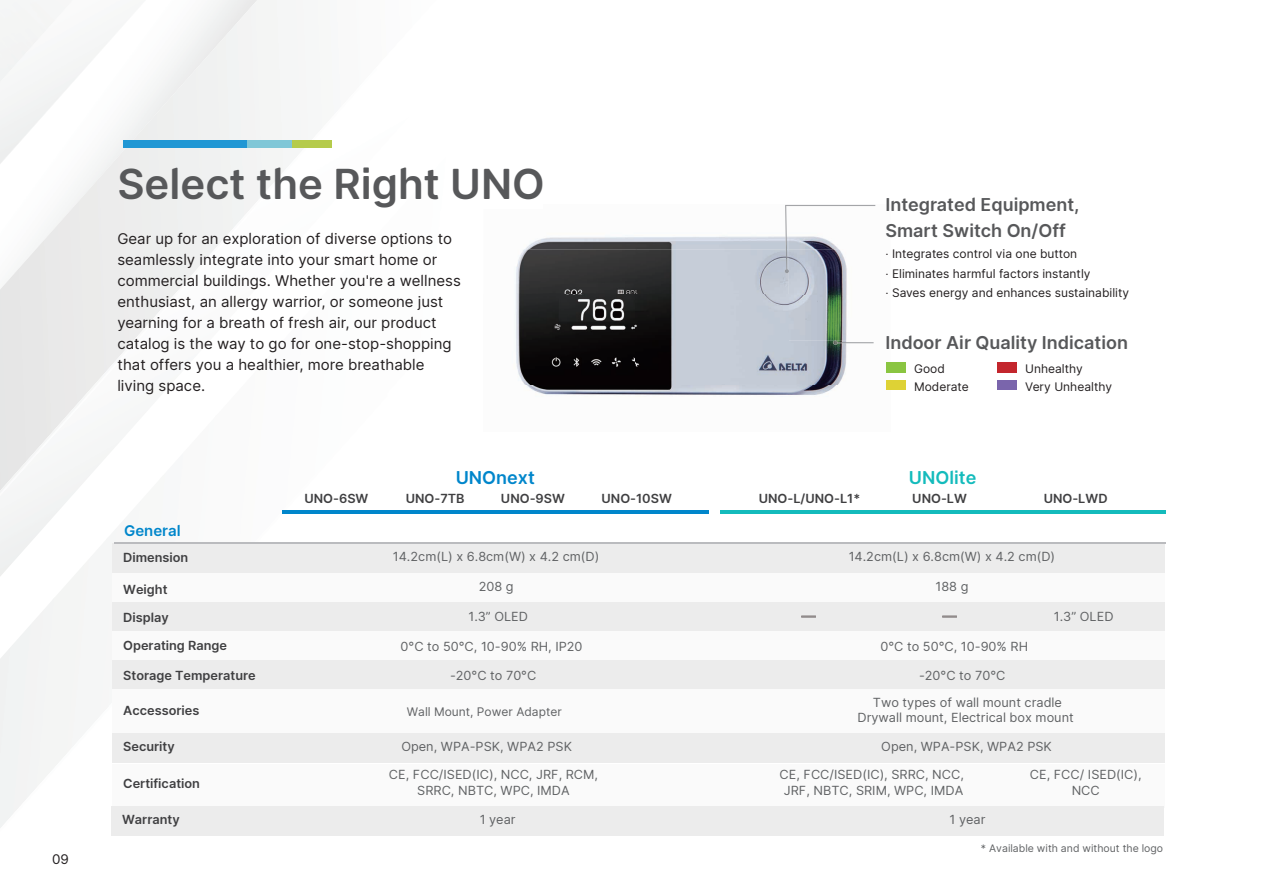
<style>
.page{position:relative;width:1263px;height:893px;background:#fff}
.page>*{position:absolute;margin:0;border:0;box-sizing:border-box;transform-origin:0 0}
.t1{font:600 42px "Delta Sans";color:#57585a}
.t2{font:600 18px/25.7px "Delta Sans";color:#57585a}
.t3{font:600 18px "Delta Sans";color:#0086cb}
.t4{font:600 18px "Delta Sans";color:#14bbbc}
.t5{font:15px/21px "Delta Sans";color:#231f20}
.t6{font:600 15px "Delta Sans";color:#0086cb}
.t7{font:13.5px "Delta Sans";color:#231f20}
.t8{font:12.75px/15.3px "Delta Sans";color:#606264;text-align:center}
.t9{font:600 12.75px "Delta Sans";color:#3f3f41}
.t10{font:12px/19.2px "Delta Sans";color:#231f20}
.t11{font:12px "Delta Sans";color:#606264}
.t12{font:10.5px "Delta Sans";color:#606264}
</style>
<div class="page">
<img style="left:0;top:103px;width:646px;height:725px">
<hr style="left:282px;top:511px;width:427px;height:3px;background:#0086cb">
<div style="left:113px;top:573px;width:1052px;height:30px;background:#fafafa"></div>
<div style="left:113px;top:602px;width:1052px;height:29px;background:#ececec"></div>
<div style="left:113px;top:631px;width:1052px;height:30px;background:#fafafa"></div>
<div style="left:113px;top:660px;width:1052px;height:29px;background:#ececec"></div>
<div style="left:113px;top:690px;width:1052px;height:43px;background:#fafafa"></div>
<hr style="left:720px;top:511px;width:445px;height:3px;background:#14bbbc">
<div style="left:113px;top:733px;width:1052px;height:29px;background:#ececec"></div>
<div style="left:113px;top:764px;width:1052px;height:43px;background:#fafafa"></div>
<div style="left:113px;top:544px;width:1052px;height:29px;background:#ececec"></div>
<div style="left:111px;top:806px;width:1053px;height:29px;background:#ececec"></div>
<svg style="left:943px;top:615px;width:13px;height:3px"></svg>
<img style="left:559px;top:204px;width:317px;height:45px">
<img style="left:483px;top:249px;width:391px;height:182px">
<img style="left:483px;top:204px;width:76px;height:86px">
<img style="left:483px;top:204px;width:75px;height:84px">
<img style="left:483px;top:204px;width:59px;height:4px">
<div style="left:886px;top:362px;width:20px;height:11px;background:#8ac541"></div>
<div style="left:886px;top:380px;width:20px;height:10px;background:#ded235"></div>
<div style="left:997px;top:362px;width:20px;height:11px;background:#c3262d"></div>
<div style="left:997px;top:380px;width:20px;height:10px;background:#7a65ac"></div>
<img style="left:785px;top:205px;width:90px;height:64px">
<svg style="left:785px;top:269px;width:4px;height:4px"></svg>
<img style="left:837px;top:342px;width:37px;height:1px">
<svg style="left:833px;top:340px;width:4px;height:5px"></svg>
<hr style="left:114px;top:542px;width:1052px;height:2px;background:#babbbe">
<div style="left:246px;top:140px;width:46px;height:7px;background:#80c7d7"></div>
<div style="left:292px;top:140px;width:40px;height:7px;background:#b5cb4b"></div>
<div style="left:123px;top:140px;width:123px;height:7px;background:#2097d4"></div>
<p class="t7" style="left:52px;top:849px;width:18px">09</p>
<h1 class="t1" style="left:117px;top:152px;width:429px">Select the Right UNO</h1>
<p class="t5" style="left:117px;top:228px;width:345px">Gear up for an exploration of diverse options to seamlessly integrate into your smart home or commercial buildings. Whether you're a wellness enthusiast, an allergy warrior, or someone just yearning for a breath of fresh air, our product catalog is the way to go for one-stop-shopping that offers you a healthier, more breathable living space.</p>
<h2 class="t2" style="left:885px;top:191px;width:196px">Integrated Equipment,<br>Smart Switch On/Off</h2>
<p class="t10" style="left:885px;top:244px;width:245px">‧ Integrates control via one button<br>‧ Eliminates harmful factors instantly<br>‧ Saves energy and enhances sustainability</p>
<h2 class="t2" style="left:885px;top:329px;width:244px">Indoor Air Quality Indication</h2>
<p class="t10" style="left:914px;top:359px;width:56px;line-height:18px">Good<br>Moderate</p>
<p class="t10" style="left:1025px;top:358px;width:59px">Unhealthy</p>
<p class="t10" style="left:1025px;top:376px;width:88px">Very Unhealthy</p>
<h2 class="t3" style="left:456px;top:463px;width:81px">UNOnext</h2>
<h2 class="t4" style="left:909px;top:463px;width:69px">UNOlite</h2>
<p class="t6" style="left:124px;top:520px;width:58px">General</p>
<p class="t9" style="left:123px;top:547px;width:67px">Dimension</p>
<p class="t9" style="left:123px;top:579px;width:46px">Weight</p>
<p class="t9" style="left:123px;top:608px;width:47px">Display</p>
<p class="t9" style="left:123px;top:636px;width:105px">Operating Range</p>
<p class="t9" style="left:123px;top:666px;width:134px">Storage Temperature</p>
<p class="t9" style="left:123px;top:701px;width:78px">Accessories</p>
<p class="t9" style="left:123px;top:737px;width:53px">Security</p>
<p class="t9" style="left:123px;top:774px;width:78px">Certification</p>
<p class="t9" style="left:122px;top:810px;width:59px">Warranty</p>
<p class="t9" style="left:304px;top:489px;width:66px">UNO-6SW</p>
<p class="t9" style="left:406px;top:489px;width:60px">UNO-7TB</p>
<p class="t9" style="left:501px;top:489px;width:66px">UNO-9SW</p>
<p class="t9" style="left:601px;top:489px;width:72px">UNO-10SW</p>
<p class="t9" style="left:759px;top:489px;width:103px">UNO-L/UNO-L1*</p>
<p class="t9" style="left:912px;top:489px;width:56px">UNO-LW</p>
<p class="t9" style="left:1044px;top:489px;width:65px">UNO-LWD</p>
<p class="t8" style="left:393px;top:548px;width:208px">14.2cm(L) x 6.8cm(W) x 4.2 cm(D)</p>
<p class="t8" style="left:849px;top:548px;width:208px">14.2cm(L) x 6.8cm(W) x 4.2 cm(D)</p>
<p class="t8" style="left:479px;top:578px;width:36px">208 g</p>
<p class="t8" style="left:935px;top:578px;width:34px">188 g</p>
<p class="t8" style="left:468px;top:608px;width:61px">1.3” OLED</p>
<p class="t8" style="left:1054px;top:608px;width:61px">1.3” OLED</p>
<p class="t8" style="left:401px;top:639px;width:183px">0°C to 50°C, 10-90% RH, IP20</p>
<p class="t8" style="left:880px;top:639px;width:149px">0°C to 50°C, 10-90% RH</p>
<p class="t8" style="left:450px;top:667px;width:88px">-20°C to 70°C</p>
<p class="t8" style="left:919px;top:667px;width:88px">-20°C to 70°C</p>
<p class="t11" style="left:407px;top:702px;width:156px">Wall Mount, Power Adapter</p>
<p class="t8" style="left:857px;top:695px;width:218px">Two types of wall mount cradle<br>Drywall mount, Electrical box mount</p>
<p class="t8" style="left:401px;top:738px;width:172px">Open, WPA-PSK, WPA2 PSK</p>
<p class="t8" style="left:881px;top:738px;width:172px">Open, WPA-PSK, WPA2 PSK</p>
<p class="t8" style="left:389px;top:767px;width:211px">CE, FCC/ISED(IC), NCC, JRF, RCM,<br>SRRC, NBTC, WPC, IMDA</p>
<p class="t8" style="left:779px;top:767px;width:186px">CE, FCC/ISED(IC), SRRC, NCC,<br>JRF, NBTC, SRIM, WPC, IMDA</p>
<p class="t8" style="left:480px;top:811px;width:37px">1 year</p>
<p class="t8" style="left:949px;top:811px;width:37px">1 year</p>
<p class="t8" style="left:1030px;top:767px;width:113px">CE, FCC/ ISED(IC),<br>NCC</p>
<p class="t12" style="left:981px;top:840px;width:184px">* Available with and without the logo</p>
</div>
